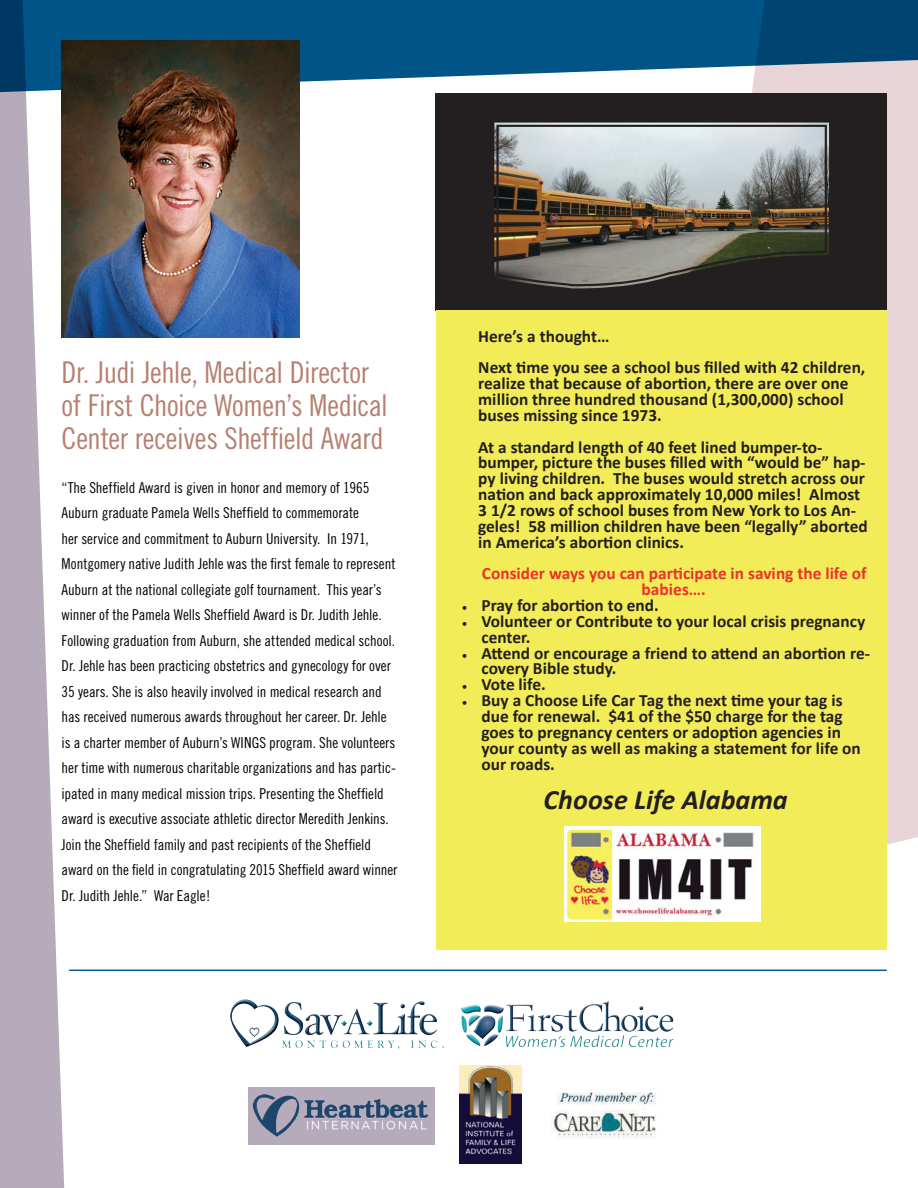
<style>
.page{position:relative;width:918px;height:1188px;background:#fff}
.page>*{position:absolute;margin:0;border:0;box-sizing:border-box;transform-origin:0 0}
.t1{font:30px/33px "Trade Gothic Cond Eighteen";letter-spacing:-.015em;color:#b68071}
.t2{font:italic 700 28.2px "Calibri";color:#231f20}
.t3{font:700 17.25px/15.9px "Calibri";color:#231f20}
.t4{font:700 17.25px/15.8px "Calibri";color:#ee302d;text-align:center}
.t5{font:15px/25.5px "Trade Gothic Cond Eighteen";letter-spacing:-.005em;color:#000}
</style>
<div class="page">
<svg style="left:0;top:93px;width:64px;height:1095px;fill:#b6abbb"></svg>
<svg style="left:0;top:0;width:639px;height:93px;background:#206895"></svg>
<img style="left:459px;top:1066px;width:62px;height:98px">
<img style="left:248px;top:1088px;width:186px;height:57px">
<img style="left:230px;top:999px;width:214px;height:50px">
<img style="left:462px;top:1001px;width:212px;height:47px">
<img style="left:551px;top:1092px;width:105px;height:47px">
<hr style="left:69px;top:970px;width:818px;height:1px;background:#035993">
<svg style="left:639px;top:0;width:279px;height:845px;background:#94a3b7"></svg>
<div style="left:435px;top:93px;width:452px;height:217px;background:#231f20"></div>
<div style="left:436px;top:310px;width:451px;height:640px;background:#f3ec59"></div>
<img style="left:565px;top:826px;width:195px;height:96px">
<img style="left:494px;top:122px;width:335px;height:167px">
<img style="left:62px;top:40px;width:237px;height:298px">
<h1 class="t1" style="left:62px;top:356px;width:328px">Dr. Judi Jehle, Medical Director of First Choice Women’s Medical<br>Center receives Sheffield Award</h1>
<p class="t5" style="left:62px;top:475px;width:337px">“The Sheffield Award is given in honor and memory of 1965<br>Auburn graduate Pamela Wells Sheffield to commemorate<br>her service and commitment to Auburn University. In 1971, Montgomery native Judith Jehle was the first female to represent Auburn at the national collegiate golf tournament. This year’s winner of the Pamela Wells Sheffield Award is Dr. Judith Jehle.<br>Following graduation from Auburn, she attended medical school.<br>Dr. Jehle has been practicing obstetrics and gynecology for over 35 years. She is also heavily involved in medical research and has received numerous awards throughout her career. Dr. Jehle is a charter member of Auburn’s WINGS program. She volunteers her time with numerous charitable organizations and has partic&shy;ipated in many medical mission trips. Presenting the Sheffield award is executive associate athletic director Meredith Jenkins.<br>Join the Sheffield family and past recipients of the Sheffield award on the field in congratulating 2015 Sheffield award winner Dr. Judith Jehle.” War Eagle!</p>
<p class="t3" style="left:478px;top:319px;width:389px;line-height:31.7px">Here’s a thought…<br>Next time you see a school bus filled with 42 children,</p>
<p class="t3" style="left:478px;top:375px;width:372px">realize that because of abortion, there are over one million three hundred thousand (1,300,000) school buses missing since 1973.</p>
<p class="t3" style="left:478px;top:438px;width:391px">At a standard length of 40 feet lined bumper-to&shy;bumper, picture the buses filled with “would be” hap&shy;py living children. The buses would stretch across our nation and back approximately 10,000 miles! Almost 3 1/2 rows of school buses from New York to Los An&shy;geles! 58 million children have been “legally” aborted in America’s abortion clinics.</p>
<p class="t4" style="left:482px;top:565px;width:386px">Consider ways you can participate in saving the life of babies….</p>
<p class="t3" style="left:462px;top:597px;width:198px">• Pray for abortion to end.</p>
<p class="t3" style="left:482px;top:613px;width:385px;text-indent:-19px">• Volunteer or Contribute to your local crisis pregnancy center.</p>
<p class="t3" style="left:482px;top:644px;width:390px;text-indent:-19px">• Attend or encourage a friend to attend an abortion re&shy;covery Bible study.</p>
<p class="t3" style="left:462px;top:676px;width:85px">• Vote life.</p>
<p class="t3" style="left:482px;top:692px;width:381px;text-indent:-19px">• Buy a Choose Life Car Tag the next time your tag is due for renewal. $41 of the $50 charge for the tag goes to pregnancy centers or adoption agencies in your county as well as making a statement for life on our roads.</p>
<h2 class="t2" style="left:544px;top:780px;width:246px">Choose Life Alabama</h2>
</div>
